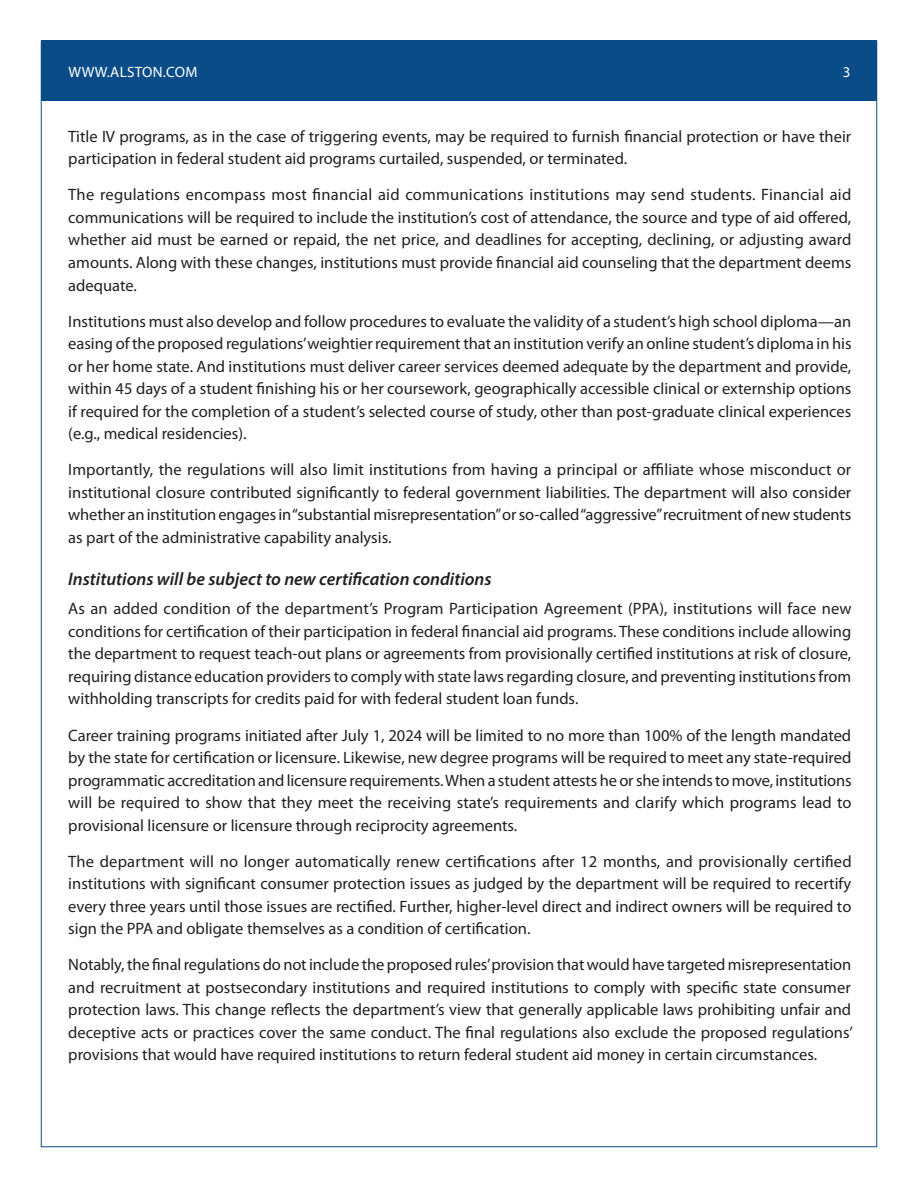
<style>
.page{position:relative;width:918px;height:1188px;background:#fff}
.page>*{position:absolute;margin:0;border:0;box-sizing:border-box;transform-origin:0 0}
.t1{font:italic 600 18px "Myriad Pro";color:#231f20}
.t2{font:16.5px/22.5px "Myriad Pro";color:#231f20;text-align:justify}
.t3{font:15px "Myriad Pro";letter-spacing:.02em;color:#fff}
</style>
<div class="page">
<div style="left:41px;top:40px;width:835px;height:61px;background:#0a4c88"></div>
<p class="t3" style="left:68px;top:62px;width:130px">WWW.ALSTON.COM</p>
<p class="t3" style="left:843px;top:62px;width:9px">3</p>
<p class="t2" style="left:68px;top:125px;width:785px">Title IV programs, as in the case of triggering events, may be required to furnish financial protection or have their participation in federal student aid programs curtailed, suspended, or terminated.</p>
<p class="t2" style="left:68px;top:183px;width:785px">The regulations encompass most financial aid communications institutions may send students. Financial aid communications will be required to include the institution’s cost of attendance, the source and type of aid offered, whether aid must be earned or repaid, the net price, and deadlines for accepting, declining, or adjusting award amounts. Along with these changes, institutions must provide financial aid counseling that the department deems adequate.</p>
<p class="t2" style="left:68px;top:309px;width:785px">Institutions must also develop and follow procedures to evaluate the validity of a student’s high school diploma—an easing of the proposed regulations’ weightier requirement that an institution verify an online student’s diploma in his or her home state. And institutions must deliver career services deemed adequate by the department and provide, within 45 days of a student finishing his or her coursework, geographically accessible clinical or externship options if required for the completion of a student’s selected course of study, other than post-graduate clinical experiences (e.g., medical residencies).</p>
<p class="t2" style="left:68px;top:458px;width:785px">Importantly, the regulations will also limit institutions from having a principal or affiliate whose misconduct or institutional closure contributed significantly to federal government liabilities. The department will also consider whether an institution engages in “substantial misrepresentation” or so-called “aggressive” recruitment of new students as part of the administrative capability analysis.</p>
<p class="t1" style="left:68px;top:568px;width:425px">Institutions will be subject to new certification conditions</p>
<p class="t2" style="left:68px;top:597px;width:785px">As an added condition of the department’s Program Participation Agreement (PPA), institutions will face new conditions for certification of their participation in federal financial aid programs. These conditions include allowing the department to request teach-out plans or agreements from provisionally certified institutions at risk of closure, requiring distance education providers to comply with state laws regarding closure, and preventing institutions from withholding transcripts for credits paid for with federal student loan funds.</p>
<p class="t2" style="left:68px;top:723px;width:785px">Career training programs initiated after July 1, 2024 will be limited to no more than 100% of the length mandated by the state for certification or licensure. Likewise, new degree programs will be required to meet any state-required programmatic accreditation and licensure requirements. When a student attests he or she intends to move, institutions will be required to show that they meet the receiving state’s requirements and clarify which programs lead to provisional licensure or licensure through reciprocity agreements.</p>
<p class="t2" style="left:68px;top:849px;width:785px">The department will no longer automatically renew certifications after 12 months, and provisionally certified institutions with significant consumer protection issues as judged by the department will be required to recertify every three years until those issues are rectified. Further, higher-level direct and indirect owners will be required to sign the PPA and obligate themselves as a condition of certification.</p>
<p class="t2" style="left:68px;top:953px;width:786px;text-align:left">Notably, the final regulations do not include the proposed rules’provision that would have targeted misrepresentation and recruitment at postsecondary institutions and required institutions to comply with specific state consumer protection laws. This change reflects the department’s view that generally applicable laws prohibiting unfair and deceptive acts or practices cover the same conduct. The final regulations also exclude the proposed regulations’ provisions that would have required institutions to return federal student aid money in certain circumstances.</p>
</div>
